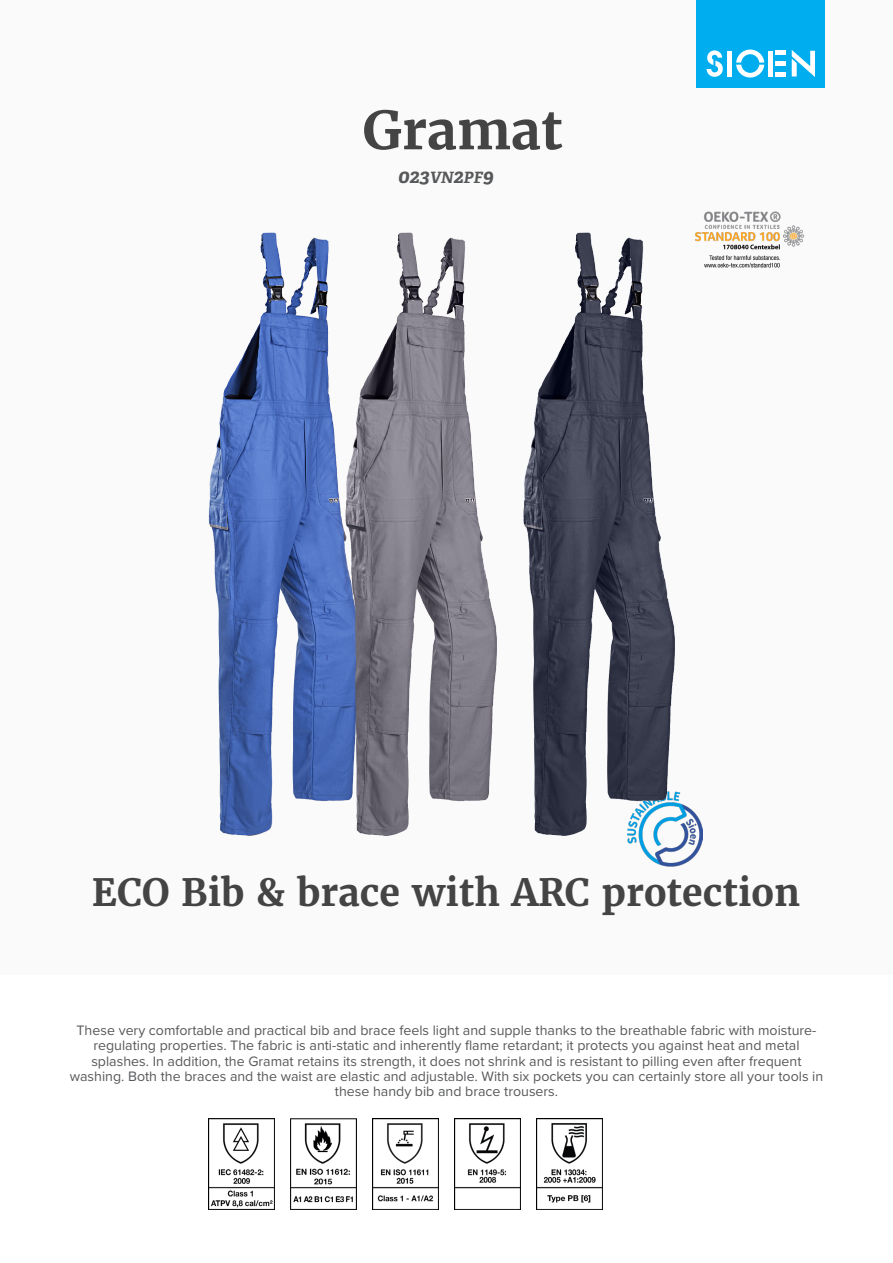
<style>
.page{position:relative;width:893px;height:1263px;background:#fff}
.page>*{position:absolute;margin:0;border:0;box-sizing:border-box;transform-origin:0 0}
.product_name{font:700 52.5px "Merriweather";color:#444}
.product_h2{font:700 37.5px "Merriweather";color:#444}
.product_ref{font:italic 700 19.5px "Adelle";color:#57585a}
.product_description{font:14.25px/15.3px "Proxima Nova";color:#57585a;text-align:center}
.s1{font-size:15.6px}
</style>
<div class="page">
<div style="left:0;top:0;width:893px;height:974px;background:#fafafa"></div>
<div style="left:697px;top:0;width:128px;height:88px;background:#00aeef"></div>
<svg style="left:707px;top:50px;width:16px;height:27px"></svg>
<svg style="left:736px;top:50px;width:28px;height:28px"></svg>
<div style="left:727px;top:51px;width:5px;height:26px;background:#fff"></div>
<div style="left:768px;top:51px;width:5px;height:26px;background:#fff"></div>
<div style="left:775px;top:72px;width:11px;height:5px;background:#fff"></div>
<div style="left:775px;top:61px;width:11px;height:5px;background:#fff"></div>
<hr style="left:775px;top:51px;width:11px;height:4px;background:#fff">
<svg style="left:792px;top:50px;width:23px;height:27px"></svg>
<img style="left:208px;top:1118px;width:66px;height:92px">
<img style="left:290px;top:1118px;width:66px;height:92px">
<img style="left:372px;top:1118px;width:66px;height:92px">
<img style="left:454px;top:1118px;width:67px;height:92px">
<img style="left:536px;top:1118px;width:67px;height:92px">
<img style="left:208px;top:232px;width:149px;height:604px">
<img style="left:357px;top:211px;width:447px;height:656px">
<p class="product_name" style="left:362px;top:97px;width:202px">Gramat</p>
<p class="product_ref" style="left:398px;top:164px;width:97px">023<span class="s1">VN</span>2<span class="s1">PF</span>9</p>
<p class="product_h2" style="left:92px;top:868px;width:709px">ECO Bib &amp; brace with ARC protection</p>
<p class="product_description" style="left:70px;top:1022px;width:755px">These very comfortable and practical bib and brace feels light and supple thanks to the breathable fabric with moisture&shy;regulating properties. The fabric is anti-static and inherently flame retardant; it protects you against heat and metal splashes. In addition, the Gramat retains its strength, it does not shrink and is resistant to pilling even after frequent washing. Both the braces and the waist are elastic and adjustable. With six pockets you can certainly store all your tools in these handy bib and brace trousers.</p>
</div>
